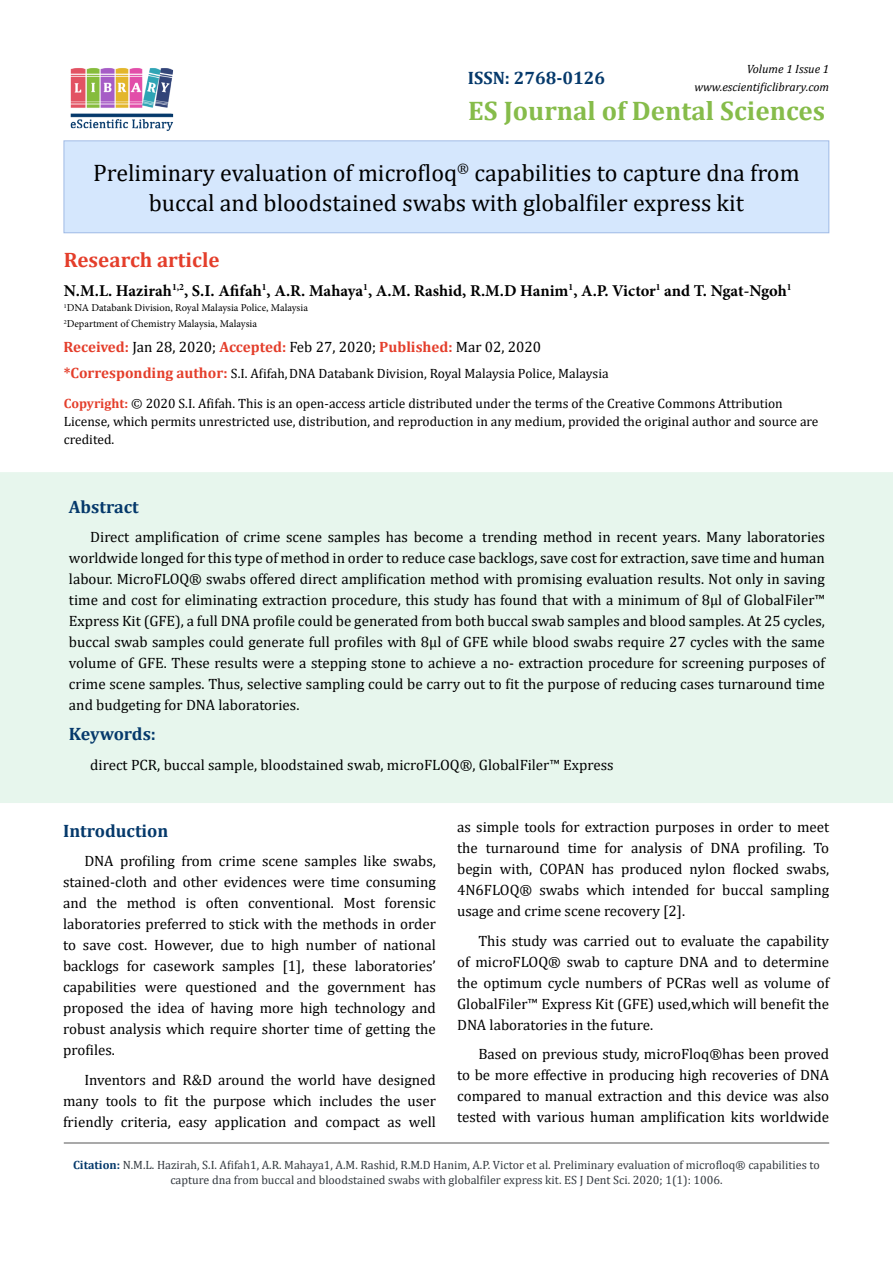
<style>
.page{position:relative;width:893px;height:1263px;background:#fff}
.page>*{position:absolute;margin:0;border:0;box-sizing:border-box;transform-origin:0 0}
.t1{font:700 27px "Cambria";color:#86bc4a}
.t2{font:24px/30px "Cambria";color:#000;text-align:center}
.t3{font:700 21px "Cambria";color:#e43e2b}
.t4{font:700 18px "Cambria";color:#05396b}
.t5{font:700 16.5px "Minion Pro";color:#000}
.t6{font:15px/21px "Cambria";color:#000;text-align:justify}
.t7{font:13.5px/29.2px "Cambria";color:#000}
.t8{font:12px/15px "Cambria";color:#343a40;text-align:center}
.t9{font:italic 12px/18px "Cambria";color:#000;text-align:right}
.t10{font:10.5px/15.8px "Minion Pro";color:#000}
.s1{font-weight:700;font-size:15px;color:#e43e2b}
.s2{font-weight:700;color:#e43e2b}
.s3{font-weight:700;color:#05396b}
</style>
<div class="page">
<hr style="left:64px;top:1142px;width:765px;height:1px;background:#000">
<hr style="left:64px;top:1143px;width:765px;height:1px;background:#000">
<img style="left:70px;top:68px;width:104px;height:63px">
<div style="left:0;top:472px;width:893px;height:331px;background:#e7f6ed"></div>
<div style="left:64px;top:141px;width:765px;height:92px;background:#d5e7fd"></div>
<div style="left:64px;top:140px;width:765px;height:93px;border:1px solid #a0bbe6"></div>
<p class="t4" style="left:468px;top:65px;width:139px">ISSN: 2768-0126</p>
<p class="t9" style="left:694px;top:60px;width:136px">Volume 1 Issue 1 www.escientificlibrary.com</p>
<h1 class="t1" style="left:468px;top:92px;width:358px">ES Journal of Dental Sciences</h1>
<h2 class="t2" style="left:93px;top:158px;width:708px">Preliminary evaluation of microfloq<sup>®</sup> capabilities to capture dna from buccal and bloodstained swabs with globalfiler express kit</h2>
<h3 class="t3" style="left:64px;top:244px;width:157px">Research article</h3>
<p class="t5" style="left:64px;top:279px;width:729px">N.M.L. Hazirah<sup>1,2</sup>, S.I. Afifah<sup>1</sup>, A.R. Mahaya<sup>1</sup>, A.M. Rashid, R.M.D Hanim<sup>1</sup>, A.P. Victor<sup>1</sup> and T. Ngat-Ngoh<sup>1</sup></p>
<p class="t10" style="left:64px;top:300px;width:246px"><sup>1</sup>DNA Databank Division, Royal Malaysia Police, Malaysia<br><sup>2</sup>Department of Chemistry Malaysia, Malaysia</p>
<p class="t7" style="left:64px;top:359px;width:720px"><span class="s1">*Corresponding author:</span> S.I. Afifah,DNA Databank Division, Royal Malaysia Police, Malaysia<br><span class="s2">Copyright:</span> © 2020 S.I. Afifah. This is an open-access article distributed under the terms of the Creative Commons Attribution</p>
<p class="t7" style="left:64px;top:412px;width:756px;line-height:18px">License, which permits unrestricted use, distribution, and reproduction in any medium, provided the original author and source are credited.</p>
<p class="t6" style="left:64px;top:336px;width:479px"><span class="s2">Received:</span> Jan 28, 2020; <span class="s2">Accepted:</span> Feb 27, 2020; <span class="s2">Published:</span> Mar 02, 2020</p>
<p class="t4" style="left:69px;top:494px;width:71px">Abstract</p>
<p class="t6" style="left:69px;top:527px;width:757px;text-indent:21px">Direct amplification of crime scene samples has become a trending method in recent years. Many laboratories worldwide longed for this type of method in order to reduce case backlogs, save cost for extraction, save time and human labour. MicroFLOQ® swabs offered direct amplification method with promising evaluation results. Not only in saving time and cost for eliminating extraction procedure, this study has found that with a minimum of 8µl of GlobalFiler™ Express Kit (GFE), a full DNA profile could be generated from both buccal swab samples and blood samples. At 25 cycles, buccal swab samples could generate full profiles with 8µl of GFE while blood swabs require 27 cycles with the same volume of GFE. These results were a stepping stone to achieve a no- extraction procedure for screening purposes of crime scene samples. Thus, selective sampling could be carry out to fit the purpose of reducing cases turnaround time and budgeting for DNA laboratories.</p>
<p class="t4" style="left:69px;top:721px;width:89px">Keywords:</p>
<p class="t6" style="left:90px;top:754px;width:525px">direct PCR, buccal sample, bloodstained swab, microFLOQ®, GlobalFiler™ Express</p>
<p class="t4" style="left:63px;top:818px;width:107px">Introduction</p>
<p class="t6" style="left:63px;top:851px;width:374px;text-indent:21px">DNA profiling from crime scene samples like swabs, stained-cloth and other evidences were time consuming and the method is often conventional. Most forensic laboratories preferred to stick with the methods in order to save cost. However, due to high number of national backlogs for casework samples [1], these laboratories’ capabilities were questioned and the government has proposed the idea of having more high technology and robust analysis which require shorter time of getting the profiles.</p>
<p class="t6" style="left:63px;top:1069px;width:374px;text-indent:21px">Inventors and R&amp;D around the world have designed many tools to fit the purpose which includes the user friendly criteria, easy application and compact as well</p>
<p class="t6" style="left:457px;top:817px;width:374px">as simple tools for extraction purposes in order to meet the turnaround time for analysis of DNA profiling. To begin with, COPAN has produced nylon flocked swabs, 4N6FLOQ® swabs which intended for buccal sampling usage and crime scene recovery [2].</p>
<p class="t6" style="left:457px;top:930px;width:374px;text-indent:21px">This study was carried out to evaluate the capability of microFLOQ® swab to capture DNA and to determine the optimum cycle numbers of PCRas well as volume of GlobalFiler™ Express Kit (GFE) used,which will benefit the DNA laboratories in the future.</p>
<p class="t6" style="left:457px;top:1044px;width:374px;text-indent:21px">Based on previous study, microFloq®has been proved to be more effective in producing high recoveries of DNA compared to manual extraction and this device was also tested with various human amplification kits worldwide</p>
<p class="t8" style="left:73px;top:1157px;width:748px"><span class="s3">Citation:</span> N.M.L. Hazirah, S.I. Afifah1, A.R. Mahaya1, A.M. Rashid, R.M.D Hanim, A.P. Victor et al. Preliminary evaluation of microfloq® capabilities to capture dna from buccal and bloodstained swabs with globalfiler express kit. ES J Dent Sci. 2020; 1(1): 1006.</p>
</div>
